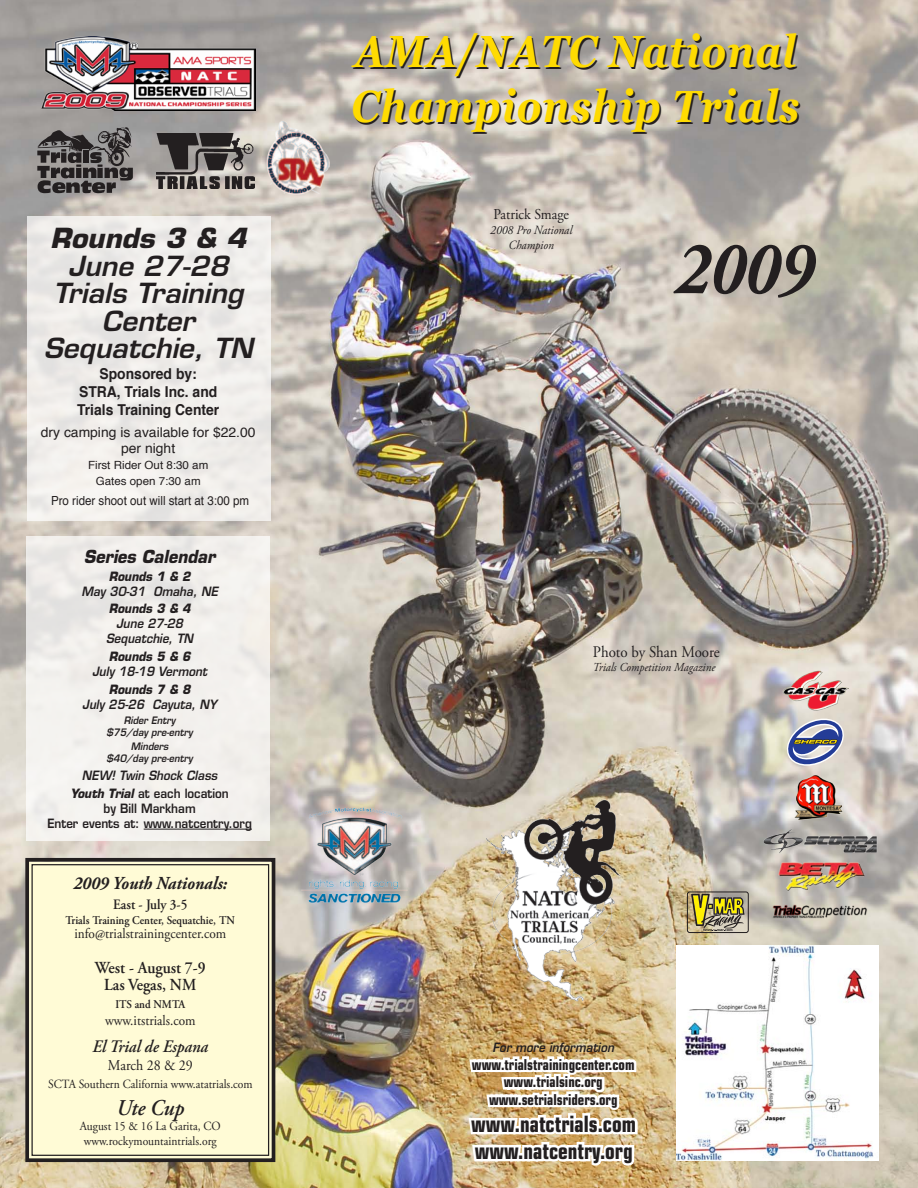
<style>
.page{position:relative;width:918px;height:1188px;background:#fff}
.page>*{position:absolute;margin:0;border:0;box-sizing:border-box;transform-origin:0 0}
.t1{font:italic 700 75.6px "Adobe Garamond Pro";color:#231f20;scale:.88 1}
.t2{font:italic 700 45px/55.8px "Georgia";letter-spacing:.025em;color:#ffdb01;scale:.87 1}
.t3{font:italic 600 27px/27.5px "Eurostile LT Std";color:#231f20;text-align:center}
.t4{font:italic 700 27px "Eurostile LT Std";color:#231f20}
.t5{font:700 condensed 22.5px/27px "Eurostile LT Std";color:#231f20;scale:.92 1}
.t6{font:italic 600 22.5px "Adobe Garamond Pro";letter-spacing:-.01em;color:#231f20;scale:.92 1}
.t7{font:italic 700 18.3px "Adobe Garamond Pro";color:#231f20;scale:.92 1}
.t8{font:italic 600 17.55px "Adobe Garamond Pro";color:#231f20;scale:.92 1}
.t9{font:italic 700 17.55px "Eurostile LT Std";color:#231f20;scale:.92 1}
.t10{font:600 16.8px/17.5px "Adobe Garamond Pro";color:#231f20;text-align:center;scale:.92 1}
.t11{font:16.05px "Adobe Garamond Pro";color:#231f20;scale:.92 1}
.t12{font:700 condensed 15px/17.5px "Eurostile LT Std";color:#231f20;text-align:center;scale:.92 1}
.t13{font:700 15px/18px "Helvetica";color:#231f20;text-align:center;scale:.92 1}
.t14{font:15px "Adobe Garamond Pro";color:#231f20;scale:.92 1}
.t15{font:14.25px "Adobe Garamond Pro";color:#231f20;scale:.92 1}
.t16{font:600 14.25px "Adobe Garamond Pro";color:#231f20;scale:.92 1}
.t17{font:13.5px/16.2px "Helvetica";color:#231f20;text-align:center}
.t18{font:italic 600 12.45px/15px "Eurostile LT Std";color:#231f20;text-align:center;scale:.92 1}
.t19{font:12.45px/15px "Adobe Garamond Pro";color:#231f20;text-align:center;scale:.92 1}
.t20{font:600 12.45px/15px "Eurostile LT Std";color:#231f20;text-align:center;scale:.92 1}
.t21{font:italic 700 12.45px "Eurostile LT Std";color:#231f20;scale:.92 1}
.t22{font:12.45px "Helvetica";color:#231f20;scale:.92 1}
.t23{font:italic 12.45px/15px "Adobe Garamond Pro";color:#231f20;text-align:center;scale:.92 1}
.t24{font:italic 12.15px "Adobe Garamond Pro";color:#231f20;scale:.92 1}
.t25{font:600 11.85px "Adobe Garamond Pro";color:#231f20;scale:.92 1}
.t26{font:11.25px/15.9px "Helvetica";color:#231f20;text-align:center}
.t27{font:italic 600 10.05px/12px "Eurostile LT Std";color:#231f20;text-align:center;scale:.92 1}
.s1{font-weight:700}
.s2{font-style:normal}
</style>
<div class="page">
<img style="left:0;top:0;width:918px;height:1188px">
<img style="left:480px;top:792px;width:143px;height:168px">
<img style="left:41px;top:37px;width:214px;height:74px">
<svg style="left:23px;top:856px;width:254px;height:308px;background:#f1edca"></svg>
<div style="left:31px;top:864px;width:238px;height:292px;border:1px solid #231f20"></div>
<img style="left:782px;top:668px;width:66px;height:45px">
<img style="left:786px;top:772px;width:58px;height:54px">
<svg style="left:785px;top:717px;width:61px;height:52px;background:#a0a4b7"></svg>
<img style="left:758px;top:827px;width:121px;height:32px">
<img style="left:766px;top:851px;width:105px;height:49px">
<img style="left:769px;top:900px;width:101px;height:22px">
<div style="left:27px;top:537px;width:243px;height:304px;background:linear-gradient(to right,#f0eeec,#f3f0ed)"></div>
<hr style="left:144px;top:829px;width:108px;height:1px;background:#231f20">
<svg style="left:37px;top:127px;width:96px;height:66px;background:#646060"></svg>
<img style="left:156px;top:134px;width:98px;height:55px">
<svg style="left:466px;top:960px;width:174px;height:228px"></svg>
<img style="left:676px;top:945px;width:203px;height:216px">
<img style="left:294px;top:803px;width:122px;height:104px">
<div style="left:27px;top:216px;width:243px;height:304px;background:#f0edea"></div>
<img style="left:263px;top:118px;width:67px;height:80px">
<svg style="left:691px;top:894px;width:54px;height:37px;background:#a09756"></svg>
<div style="left:687px;top:892px;width:61px;height:41px;border:1px solid #231f20;border-radius:2px"></div>
<h3 class="t4" style="left:50px;top:222px;width:198px">Rounds 3 &amp; 4</h3>
<h3 class="t3" style="left:44px;top:253px;width:211px">June 27-28<br>Trials Training<br>Center<br>Sequatchie, TN</h3>
<p class="t13" style="left:77px;top:365px;width:156px">Sponsored by:<br>STRA, Trials Inc. and<br>Trials Training Center</p>
<p class="t17" style="left:41px;top:424px;width:216px">dry camping is available for $22.00 per night</p>
<p class="t26" style="left:88px;top:457px;width:122px">First Rider Out 8:30 am<br>Gates open 7:30 am</p>
<p class="t22" style="left:51px;top:491px;width:217px">Pro rider shoot out will start at 3:00 pm</p>
<h3 class="t9" style="left:84px;top:546px;width:144px">Series Calendar</h3>
<p class="t21" style="left:109px;top:568px;width:90px">Rounds 1 &amp; 2</p>
<p class="t18" style="left:81px;top:584px;width:150px">May 30-31 Omaha, NE</p>
<p class="t21" style="left:109px;top:601px;width:90px">Rounds 3 &amp; 4</p>
<p class="t18" style="left:106px;top:616px;width:96px">June 27-28<br>Sequatchie, TN</p>
<p class="t21" style="left:109px;top:649px;width:90px">Rounds 5 &amp; 6</p>
<p class="t18" style="left:92px;top:664px;width:126px">July 18-19 Vermont</p>
<p class="t21" style="left:109px;top:682px;width:90px">Rounds 7 &amp; 8</p>
<p class="t18" style="left:82px;top:697px;width:148px">July 25-26 Cayuta, NY</p>
<p class="t27" style="left:107px;top:714px;width:95px">Rider Entry $75/day pre-entry</p>
<p class="t27" style="left:107px;top:741px;width:95px">Minders<br>$40/day pre-entry</p>
<p class="t18" style="left:70px;top:767px;width:174px;line-height:17.7px">NEW! Twin Shock Class<br><span class="s1">Youth Trial</span> <span class="s2">at each location</span></p>
<p class="t20" style="left:47px;top:801px;width:224px">by Bill Markham<br>Enter events at: www.natcentry.org</p>
<h3 class="t7" style="left:73px;top:872px;width:169px">2009 Youth Nationals:</h3>
<p class="t16" style="left:113px;top:896px;width:82px">East - July 3-5</p>
<p class="t25" style="left:66px;top:913px;width:186px">Trials Training Center, Sequatchie, TN</p>
<p class="t15" style="left:74px;top:925px;width:167px">info@trialstrainingcenter.com</p>
<h3 class="t10" style="left:95px;top:959px;width:122px">West - August 7-9<br>Las Vegas, NM</h3>
<p class="t25" style="left:115px;top:997px;width:78px">ITS and NMTA</p>
<p class="t15" style="left:105px;top:1012px;width:100px">www.itstrials.com</p>
<h3 class="t8" style="left:93px;top:1036px;width:127px">El Trial de Espana</h3>
<p class="t14" style="left:108px;top:1056px;width:94px">March 28 &amp; 29</p>
<p class="t19" style="left:48px;top:1077px;width:224px">SCTA Southern California www.atatrials.com</p>
<h3 class="t6" style="left:116px;top:1095px;width:75px">Ute Cup</h3>
<p class="t19" style="left:80px;top:1119px;width:155px">August 15 &amp; 16 La Garita, CO www.rockymountaintrials.org</p>
<h2 class="t2" style="left:351px;top:23px;width:517px">AMA/NATC National<br>Championship Trials</h2>
<p class="t14" style="left:494px;top:205px;width:84px">Patrick Smage</p>
<p class="t23" style="left:490px;top:223px;width:91px">2008 Pro National<br>Champion</p>
<h1 class="t1" style="left:675px;top:226px;width:158px">2009</h1>
<p class="t11" style="left:593px;top:642px;width:139px">Photo by Shan Moore</p>
<p class="t24" style="left:593px;top:660px;width:134px">Trials Competition Magazine</p>
<p class="t18" style="left:493px;top:1040px;width:134px">For more information</p>
<p class="t12" style="left:472px;top:1056px;width:178px">www.trialstrainingcenter.com www.trialsinc.org www.setrialsriders.org</p>
<h3 class="t5" style="left:471px;top:1110px;width:181px">www.natctrials.com www.natcentry.org</h3>
</div>
